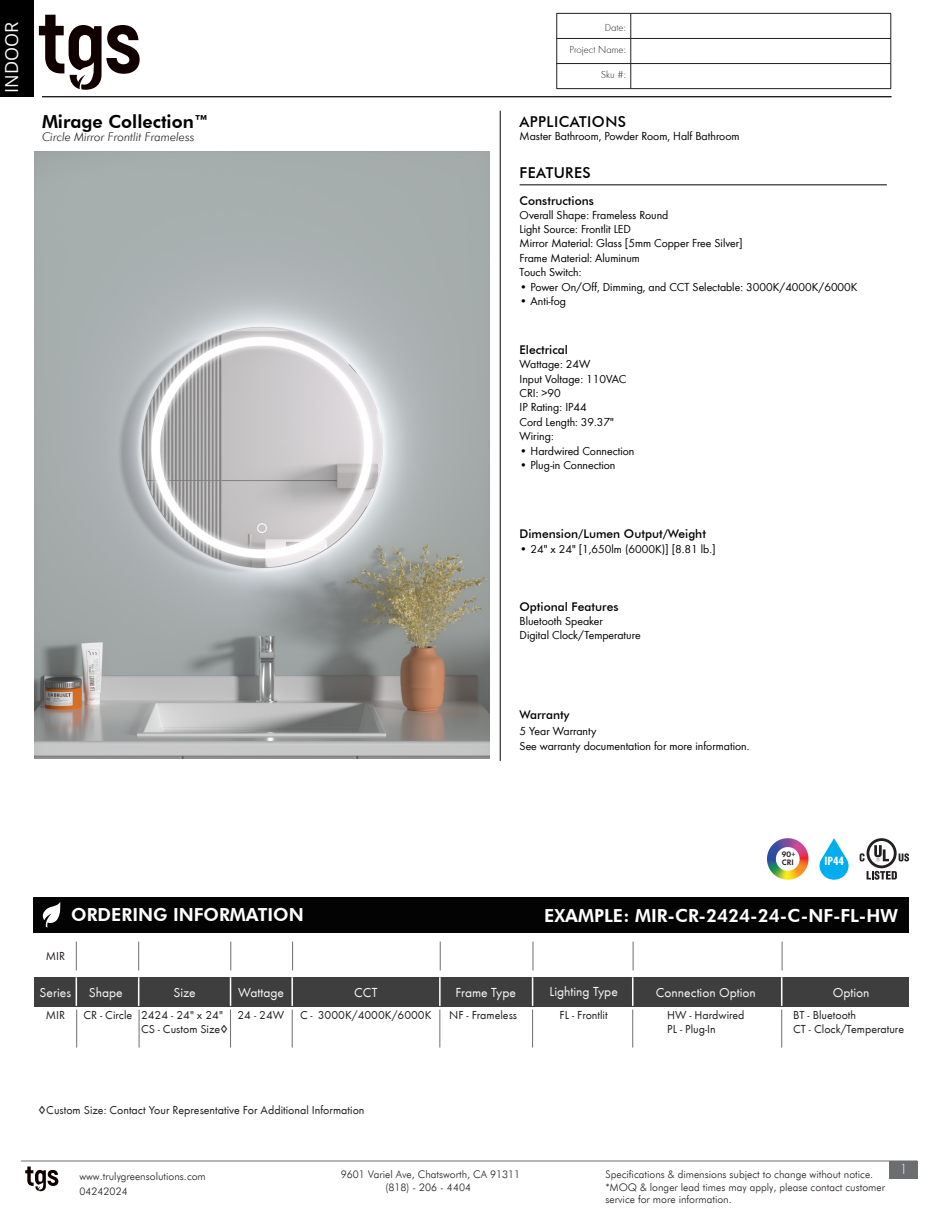
<style>
.page{position:relative;width:945px;height:1215px;background:#fff}
.page>*{position:absolute;margin:0;border:0;box-sizing:border-box;transform-origin:0 0}
.t1{font:800 18px "Futura BT";color:#fff}
.t2{font:800 18px "Futura BT";color:#000}
.t3{font:18px "Open Sans";color:#fafafa}
.t4{font:500 15px "Futura BT";letter-spacing:.025em;color:#000}
.t5{font:300 15px "Futura Round";color:#f7f7f8}
.t6{font:13.5px "Futura Round";color:#f7f7f8}
.t7{font:700 12.3px "Futura Con";color:#fff;scale:1.04 1}
.t8{font:12px "Futura Boo";color:#000}
.t9{font:12px "Futura Round";color:#231f20}
.t10{font:500 12px "Futura BT";color:#000}
.t11{font:italic 300 12px "Futura BT";color:#231f20}
.t12{font:300 10.5px/12px "Futura BT";color:#231f20}
.t13{font:300 10.5px "Futura Round";color:#231f20}
.t14{font:8.25px/7.4px "Futura Dem";color:#231f20}
</style>
<div class="page">
<svg style="left:25px;top:1167px;width:33px;height:24px"></svg>
<div style="left:889px;top:1161px;width:28px;height:18px;background:#6c6d70"></div>
<hr style="left:21px;top:1161px;width:896px;height:1px;background:#6c6d70">
<div style="left:0;top:0;width:34px;height:96px;background:#000"></div>
<svg style="left:39px;top:15px;width:101px;height:75px"></svg>
<hr style="left:42px;top:96px;width:849px;height:1px;background:#231f20">
<hr style="left:520px;top:184px;width:367px;height:1px;background:#231f20">
<hr style="left:500px;top:111px;width:1px;height:650px;background:#231f20">
<svg style="left:630px;top:14px;width:1px;height:74px"></svg>
<hr style="left:557px;top:13px;width:74px;height:1px;background:#231f20">
<hr style="left:631px;top:13px;width:260px;height:1px;background:#231f20">
<hr style="left:557px;top:38px;width:74px;height:1px;background:#231f20">
<hr style="left:631px;top:38px;width:260px;height:1px;background:#231f20">
<hr style="left:557px;top:63px;width:74px;height:1px;background:#231f20">
<svg style="left:556px;top:14px;width:1px;height:74px"></svg>
<hr style="left:631px;top:63px;width:260px;height:1px;background:#231f20">
<svg style="left:891px;top:14px;width:1px;height:74px"></svg>
<hr style="left:557px;top:88px;width:74px;height:1px;background:#231f20">
<hr style="left:631px;top:88px;width:260px;height:1px;background:#231f20">
<svg style="left:860px;top:838px;width:49px;height:42px"></svg>
<svg style="left:820px;top:838px;width:29px;height:42px"></svg>
<svg style="left:767px;top:838px;width:42px;height:42px"></svg>
<img style="left:35px;top:151px;width:455px;height:607px">
<div style="left:34px;top:897px;width:875px;height:35px;background:#030303"></div>
<svg style="left:43px;top:902px;width:18px;height:25px"></svg>
<hr style="left:532px;top:1010px;width:1px;height:38px;background:#6c6d70">
<hr style="left:632px;top:1010px;width:1px;height:38px;background:#6c6d70">
<hr style="left:439px;top:1010px;width:1px;height:38px;background:#6c6d70">
<hr style="left:781px;top:1010px;width:1px;height:38px;background:#6c6d70">
<hr style="left:292px;top:1010px;width:1px;height:38px;background:#6c6d70">
<div style="left:34px;top:977px;width:875px;height:29px;background:#3e3e3f"></div>
<svg style="left:76px;top:977px;width:1px;height:29px"></svg>
<svg style="left:138px;top:977px;width:1px;height:29px"></svg>
<svg style="left:532px;top:977px;width:1px;height:29px"></svg>
<svg style="left:632px;top:977px;width:1px;height:29px"></svg>
<hr style="left:439px;top:977px;width:2px;height:29px;background:#fff">
<svg style="left:781px;top:977px;width:1px;height:29px"></svg>
<hr style="left:291px;top:977px;width:2px;height:29px;background:#fff">
<svg style="left:76px;top:942px;width:1px;height:28px"></svg>
<svg style="left:138px;top:942px;width:1px;height:28px"></svg>
<svg style="left:533px;top:942px;width:1px;height:28px"></svg>
<svg style="left:633px;top:942px;width:1px;height:28px"></svg>
<svg style="left:440px;top:942px;width:1px;height:28px"></svg>
<svg style="left:782px;top:942px;width:1px;height:28px"></svg>
<svg style="left:292px;top:942px;width:1px;height:28px"></svg>
<hr style="left:76px;top:1010px;width:1px;height:38px;background:#6c6d70">
<hr style="left:139px;top:1010px;width:1px;height:38px;background:#6c6d70">
<hr style="left:230px;top:1010px;width:1px;height:38px;background:#6c6d70">
<svg style="left:230px;top:977px;width:1px;height:29px"></svg>
<svg style="left:230px;top:942px;width:1px;height:28px"></svg>
<h1 class="t3" style="left:-1px;top:93px;width:72px;rotate:-90deg">INDOOR</h1>
<p class="t2" style="left:42px;top:110px;width:168px">Mirage Collection™</p>
<p class="t11" style="left:42px;top:129px;width:154px">Circle Mirror Frontlit Frameless</p>
<p class="t13" style="left:605px;top:20px;width:23px">Date:</p>
<p class="t13" style="left:569px;top:43px;width:58px">Project Name:</p>
<p class="t13" style="left:601px;top:68px;width:26px">Sku #:</p>
<p class="t4" style="left:520px;top:112px;width:108px">APPLICATIONS</p>
<p class="t4" style="left:520px;top:163px;width:73px">FEATURES</p>
<p class="t8" style="left:520px;top:128px;width:221px">Master Bathroom, Powder Room, Half Bathroom</p>
<p class="t10" style="left:520px;top:193px;width:76px">Constructions</p>
<p class="t8" style="left:520px;top:206px;width:150px">Overall Shape: Frameless Round</p>
<p class="t8" style="left:520px;top:221px;width:113px">Light Source: Frontlit LED</p>
<p class="t8" style="left:520px;top:235px;width:225px">Mirror Material: Glass [5mm Copper Free Silver]</p>
<p class="t8" style="left:520px;top:250px;width:122px">Frame Material: Aluminum</p>
<p class="t8" style="left:520px;top:264px;width:63px">Touch Switch:</p>
<p class="t8" style="left:520px;top:278px;width:339px">• Power On/Off, Dimming, and CCT Selectable: 3000K/4000K/6000K</p>
<p class="t8" style="left:520px;top:293px;width:48px">• Anti-fog</p>
<p class="t10" style="left:520px;top:343px;width:50px">Electrical</p>
<p class="t8" style="left:520px;top:356px;width:72px">Wattage: 24W</p>
<p class="t8" style="left:520px;top:370px;width:108px">Input Voltage: 110VAC</p>
<p class="t8" style="left:520px;top:385px;width:43px">CRI: &gt;90</p>
<p class="t8" style="left:520px;top:399px;width:69px">IP Rating: IP44</p>
<p class="t8" style="left:520px;top:414px;width:96px">Cord Length: 39.37"</p>
<p class="t8" style="left:520px;top:428px;width:36px">Wiring:</p>
<p class="t8" style="left:520px;top:442px;width:116px">• Hardwired Connection</p>
<p class="t8" style="left:520px;top:457px;width:97px">• Plug-in Connection</p>
<p class="t10" style="left:520px;top:527px;width:188px">Dimension/Lumen Output/Weight</p>
<p class="t8" style="left:520px;top:541px;width:197px">• 24" x 24" [1,650lm (6000K)] [8.81 lb.]</p>
<p class="t10" style="left:520px;top:600px;width:100px">Optional Features</p>
<p class="t8" style="left:520px;top:613px;width:85px">Bluetooth Speaker</p>
<p class="t8" style="left:520px;top:627px;width:123px">Digital Clock/Temperature</p>
<p class="t10" style="left:520px;top:708px;width:51px">Warranty</p>
<p class="t8" style="left:520px;top:723px;width:78px">5 Year Warranty</p>
<p class="t8" style="left:520px;top:737px;width:231px">See warranty documentation for more information.</p>
<p class="t1" style="left:71px;top:904px;width:234px">ORDERING INFORMATION</p>
<p class="t9" style="left:46px;top:947px;width:21px">MIR</p>
<p class="t14" style="left:782px;top:851px;width:15px">90+<br>CRI</p>
<p class="t7" style="left:824px;top:852px;width:21px">IP44</p>
<p class="t1" style="left:544px;top:905px;width:356px">EXAMPLE: MIR-CR-2424-24-C-NF-FL-HW</p>
<p class="t6" style="left:40px;top:983px;width:33px">Series</p>
<p class="t6" style="left:354px;top:982px;width:25px">CCT</p>
<p class="t6" style="left:456px;top:983px;width:62px">Frame Type</p>
<p class="t6" style="left:550px;top:982px;width:70px">Lighting Type</p>
<p class="t6" style="left:656px;top:983px;width:102px">Connection Option</p>
<p class="t6" style="left:89px;top:983px;width:35px">Shape</p>
<p class="t6" style="left:173px;top:983px;width:24px">Size</p>
<p class="t6" style="left:238px;top:983px;width:47px">Wattage</p>
<p class="t9" style="left:141px;top:1006px;width:83px">2424 - 24" x 24"</p>
<p class="t9" style="left:141px;top:1020px;width:89px">CS - Custom Size◊</p>
<p class="t6" style="left:833px;top:983px;width:38px">Option</p>
<p class="t9" style="left:300px;top:1006px;width:133px">C - 3000K/4000K/6000K</p>
<p class="t9" style="left:449px;top:1006px;width:69px">NF - Frameless</p>
<p class="t9" style="left:560px;top:1006px;width:50px">FL - Frontlit</p>
<p class="t9" style="left:793px;top:1006px;width:65px">BT - Bluetooth</p>
<p class="t9" style="left:793px;top:1020px;width:113px">CT - Clock/Temperature</p>
<p class="t9" style="left:83px;top:1006px;width:51px">CR - Circle</p>
<p class="t9" style="left:667px;top:1006px;width:79px">HW - Hardwired</p>
<p class="t9" style="left:667px;top:1020px;width:50px">PL - Plug-In</p>
<p class="t9" style="left:238px;top:1006px;width:48px">24 - 24W</p>
<p class="t9" style="left:46px;top:1006px;width:21px">MIR</p>
<p class="t9" style="left:38px;top:1101px;width:328px">◊Custom Size: Contact Your Representative For Additional Information</p>
<p class="t12" style="left:79px;top:1170px;width:128px">www.trulygreensolutions.com</p>
<p class="t12" style="left:341px;top:1168px;width:181px">9601 Variel Ave, Chatsworth, CA 91311</p>
<p class="t12" style="left:606px;top:1169px;width:269px">Specifications &amp; dimensions subject to change without notice.</p>
<p class="t12" style="left:386px;top:1181px;width:87px">(818) - 206 - 4404</p>
<p class="t12" style="left:606px;top:1181px;width:281px">*MOQ &amp; longer lead times may apply, please contact customer service for more information.</p>
<p class="t12" style="left:79px;top:1186px;width:50px">04242024</p>
<p class="t5" style="left:900px;top:1159px;width:10px">1</p>
</div>
